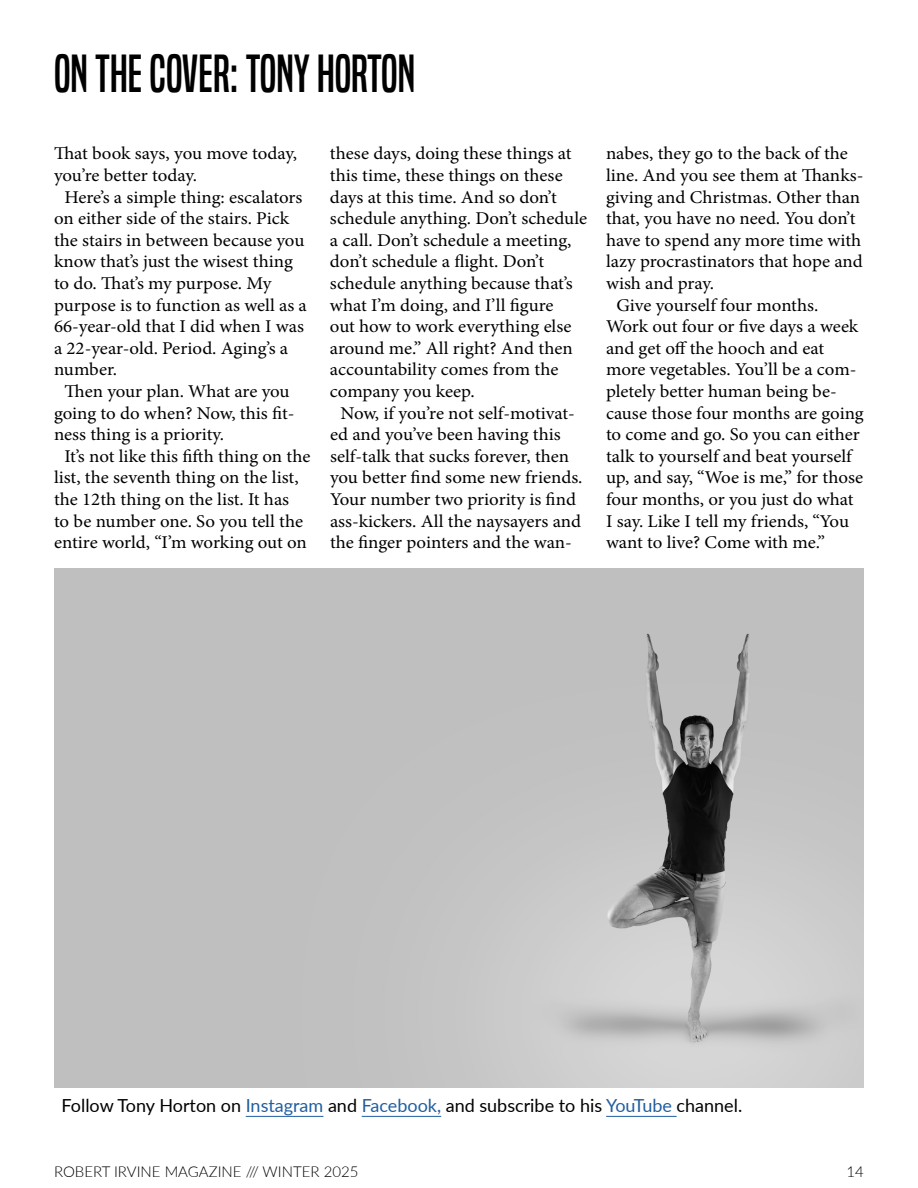
<style>
.page{position:relative;width:918px;height:1188px;background:#fff}
.page>*{position:absolute;margin:0;border:0;box-sizing:border-box;transform-origin:0 0}
.t1{font:49.5px "Built Titling Rg";color:#000}
.t2{font:18px "Minion Pro";letter-spacing:-.005em;color:#000;scale:1.05 1}
.t3{font:18px "Lato";color:#000}
.t4{font:300 15px "Lato";color:#000}
.s1{color:#215e9e}
</style>
<div class="page">
<img style="left:54px;top:569px;width:810px;height:518px">
<hr style="left:246px;top:1116px;width:77px;height:1px;background:#215e9e">
<hr style="left:362px;top:1116px;width:79px;height:1px;background:#215e9e">
<hr style="left:606px;top:1116px;width:71px;height:1px;background:#215e9e">
<h1 class="t1" style="left:54px;top:44px;width:362px">ON THE COVER: TONY HORTON</h1>
<p class="t2" style="left:54px;top:142px;width:233px">That book says, you move today,</p>
<p class="t2" style="left:54px;top:163px;width:138px">you’re better today.</p>
<p class="t2" style="left:65px;top:185px;width:228px">Here’s a simple thing: escalators</p>
<p class="t2" style="left:54px;top:206px;width:225px">on either side of the stairs. Pick</p>
<p class="t2" style="left:54px;top:228px;width:240px">the stairs in between because you</p>
<p class="t2" style="left:54px;top:250px;width:229px">know that’s just the wisest thing</p>
<p class="t2" style="left:54px;top:271px;width:209px">to do. That’s my purpose. My</p>
<p class="t2" style="left:54px;top:293px;width:242px">purpose is to function as well as a</p>
<p class="t2" style="left:54px;top:314px;width:240px">66-year-old that I did when I was</p>
<p class="t2" style="left:54px;top:336px;width:225px">a 22-year-old. Period. Aging’s a</p>
<p class="t2" style="left:54px;top:358px;width:62px">number.</p>
<p class="t2" style="left:65px;top:379px;width:216px">Then your plan. What are you</p>
<p class="t2" style="left:54px;top:401px;width:231px">going to do when? Now, this fit-</p>
<p class="t2" style="left:54px;top:422px;width:164px">ness thing is a priority.</p>
<p class="t2" style="left:65px;top:444px;width:236px">It’s not like this fifth thing on the</p>
<p class="t2" style="left:54px;top:466px;width:235px">list, the seventh thing on the list,</p>
<p class="t2" style="left:54px;top:487px;width:226px">the 12th thing on the list. It has</p>
<p class="t2" style="left:54px;top:509px;width:239px">to be number one. So you tell the</p>
<p class="t2" style="left:54px;top:530px;width:242px">entire world, “I’m working out on</p>
<p class="t2" style="left:330px;top:142px;width:232px">these days, doing these things at</p>
<p class="t2" style="left:330px;top:163px;width:223px">this time, these things on these</p>
<p class="t2" style="left:330px;top:185px;width:218px">days at this time. And so don’t</p>
<p class="t2" style="left:330px;top:206px;width:246px">schedule anything. Don’t schedule</p>
<p class="t2" style="left:330px;top:228px;width:232px">a call. Don’t schedule a meeting,</p>
<p class="t2" style="left:330px;top:250px;width:206px">don’t schedule a flight. Don’t</p>
<p class="t2" style="left:330px;top:271px;width:233px">schedule anything because that’s</p>
<p class="t2" style="left:330px;top:293px;width:214px">what I’m doing, and I’ll figure</p>
<p class="t2" style="left:330px;top:314px;width:231px">out how to work everything else</p>
<p class="t2" style="left:330px;top:336px;width:233px">around me.” All right? And then</p>
<p class="t2" style="left:330px;top:358px;width:219px">accountability comes from the</p>
<p class="t2" style="left:330px;top:379px;width:139px">company you keep.</p>
<p class="t2" style="left:341px;top:401px;width:225px">Now, if you’re not self-motivat-</p>
<p class="t2" style="left:330px;top:422px;width:221px">ed and you’ve been having this</p>
<p class="t2" style="left:330px;top:444px;width:229px">self-talk that sucks forever, then</p>
<p class="t2" style="left:330px;top:466px;width:242px">you better find some new friends.</p>
<p class="t2" style="left:330px;top:487px;width:236px">Your number two priority is find</p>
<p class="t2" style="left:330px;top:509px;width:241px">ass-kickers. All the naysayers and</p>
<p class="t2" style="left:330px;top:530px;width:232px">the finger pointers and the wan-</p>
<p class="t2" style="left:606px;top:142px;width:232px">nabes, they go to the back of the</p>
<p class="t2" style="left:606px;top:163px;width:247px">line. And you see them at Thanks-</p>
<p class="t2" style="left:606px;top:185px;width:244px">giving and Christmas. Other than</p>
<p class="t2" style="left:606px;top:206px;width:239px">that, you have no need. You don’t</p>
<p class="t2" style="left:606px;top:228px;width:245px">have to spend any more time with</p>
<p class="t2" style="left:606px;top:250px;width:246px">lazy procrastinators that hope and</p>
<p class="t2" style="left:606px;top:271px;width:105px">wish and pray.</p>
<p class="t2" style="left:617px;top:293px;width:194px">Give yourself four months.</p>
<p class="t2" style="left:606px;top:314px;width:242px">Work out four or five days a week</p>
<p class="t2" style="left:606px;top:336px;width:209px">and get off the hooch and eat</p>
<p class="t2" style="left:606px;top:358px;width:240px">more vegetables. You’ll be a com-</p>
<p class="t2" style="left:606px;top:379px;width:221px">pletely better human being be-</p>
<p class="t2" style="left:606px;top:401px;width:247px">cause those four months are going</p>
<p class="t2" style="left:606px;top:422px;width:243px">to come and go. So you can either</p>
<p class="t2" style="left:606px;top:444px;width:236px">talk to yourself and beat yourself</p>
<p class="t2" style="left:606px;top:466px;width:246px">up, and say, “Woe is me,” for those</p>
<p class="t2" style="left:606px;top:487px;width:237px">four months, or you just do what</p>
<p class="t2" style="left:606px;top:509px;width:233px">I say. Like I tell my friends, “You</p>
<p class="t2" style="left:606px;top:530px;width:210px">want to live? Come with me.”</p>
<p class="t3" style="left:62px;top:1093px;width:682px">Follow Tony Horton on <span class="s1">Instagram</span> and <span class="s1">Facebook,</span> and subscribe to his <span class="s1">YouTube</span> channel.</p>
<p class="t4" style="left:54px;top:1161px;width:306px">ROBERT IRVINE MAGAZINE /// WINTER 2025</p>
<p class="t4" style="left:847px;top:1161px;width:19px">14</p>
</div>
